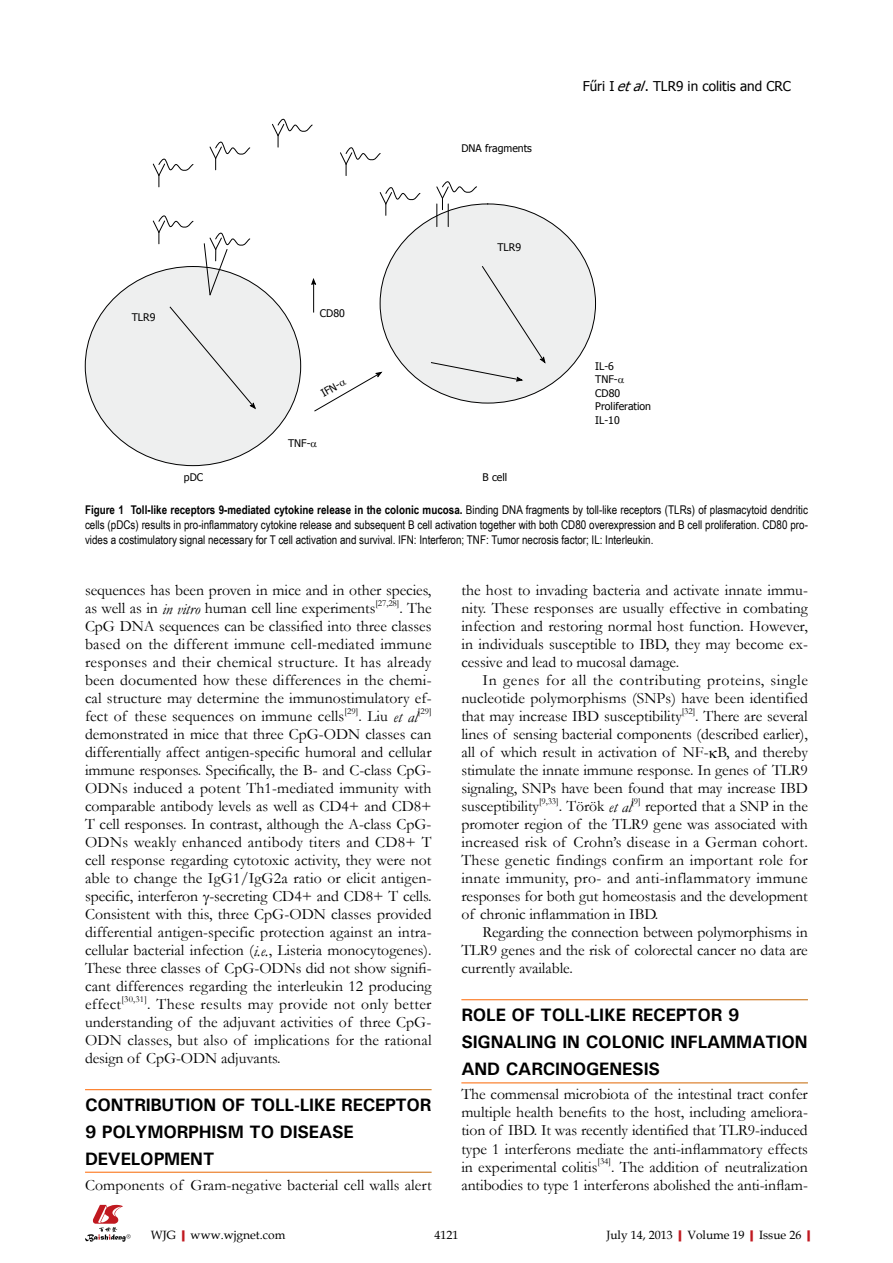
<style>
.page{position:relative;width:893px;height:1263px;background:#fff}
.page>*{position:absolute;margin:0;border:0;box-sizing:border-box;transform-origin:0 0}
.t1{font:700 18px/27px "Univers";letter-spacing:-.01em;color:#000}
.t2{font:15.75px/18px "Garamond";letter-spacing:-.005em;color:#000;text-align:justify}
.t3{font:13.5px "Tahoma";color:#000}
.t4{font:12px/15px "Arial Narrow";color:#000;text-align:justify}
.t5{font:12px "Book Antiqua";color:#000}
.t6{font:10.5px/13.5px "Tahoma";color:#000}
.t7{font:9.15px "Garamond";color:#000}
.s1{font-style:italic}
.s2{font-weight:700}
.s3{font-weight:700;color:#c01920}
</style>
<div class="page">
<svg style="left:85px;top:1205px;width:46px;height:37px"></svg>
<div style="left:85px;top:266px;width:216px;height:200px;background:#eeefef;border-radius:50%"></div>
<div style="left:380px;top:204px;width:215px;height:199px;background:#eeefef;border-radius:50%"></div>
<svg style="left:153px;top:158px;width:40px;height:29px"></svg>
<svg style="left:209px;top:141px;width:41px;height:29px"></svg>
<svg style="left:153px;top:215px;width:40px;height:29px"></svg>
<svg style="left:204px;top:232px;width:46px;height:63px"></svg>
<svg style="left:436px;top:181px;width:41px;height:46px"></svg>
<svg style="left:380px;top:187px;width:40px;height:28px"></svg>
<svg style="left:340px;top:147px;width:41px;height:29px"></svg>
<svg style="left:272px;top:119px;width:41px;height:28px"></svg>
<svg style="left:311px;top:279px;width:5px;height:6px"></svg>
<hr style="left:313px;top:283px;width:1px;height:30px;background:#000">
<svg style="left:169px;top:306px;width:87px;height:103px"></svg>
<svg style="left:431px;top:266px;width:114px;height:116px"></svg>
<svg style="left:314px;top:372px;width:68px;height:40px"></svg>
<p class="t6" style="left:132px;top:310px;width:25px">TLR9</p>
<p class="t6" style="left:320px;top:306px;width:26px">CD80</p>
<p class="t6" style="left:184px;top:470px;width:21px">pDC</p>
<p class="t6" style="left:318px;top:388px;width:22px;rotate:-30deg">IFN-</p>
<p class="t6" style="left:288px;top:436px;width:24px">TNF-</p>
<p class="t6" style="left:461px;top:140px;width:72px">DNA fragments</p>
<p class="t6" style="left:497px;top:240px;width:25px">TLR9</p>
<p class="t6" style="left:483px;top:470px;width:26px">B cell</p>
<p class="t3" style="left:583px;top:77px;width:210px">Fűri I <span class="s1">etal</span>. TLR9 in colitis and CRC</p>
<p class="t6" style="left:595px;top:359px;width:57px">IL-6<br>TNF-<br>CD80<br>Proliferation<br>IL-10</p>
<p class="t4" style="left:85px;top:502px;width:724px"><span class="s2">Figure 1 Toll-like receptors 9-mediated cytokine release in the colonic mucosa.</span> Binding DNA fragments by toll-like receptors (TLRs) of plasmacytoid dendritic cells (pDCs) results in pro-inflammatory cytokine release and subsequent B cell activation together with both CD80 overexpression and B cell proliferation. CD80 pro&shy;vides a costimulatory signal necessary for T cell activation and survival. IFN: Interferon; TNF: Tumor necrosis factor; IL: Interleukin.</p>
<p class="t2" style="left:85px;top:581px;width:348px">sequences has been proven in mice and in other species, as well as in <span class="s1">in vitro</span> human cell line experiments</p>
<p class="t7" style="left:375px;top:597px;width:25px">[27,28]</p>
<p class="t2" style="left:85px;top:599px;width:348px;text-indent:314px">. The CpG DNA sequences can be classified into three classes based on the different immune cell-mediated immune responses and their chemical structure. It has already been documented how these differences in the chemi&shy;cal structure may determine the immunostimulatory ef&shy;fect of these sequences on immune cells</p>
<p class="t7" style="left:345px;top:705px;width:15px">[29]</p>
<p class="t2" style="left:358px;top:707px;width:61px">. Liu <span class="s1">et al</span></p>
<p class="t7" style="left:418px;top:705px;width:15px">[29]</p>
<p class="t2" style="left:85px;top:725px;width:348px">demonstrated in mice that three CpG-ODN classes can differentially affect antigen-specific humoral and cellular immune responses. Specifically, the B- and C-class CpG-ODNs induced a potent Th1-mediated immunity with comparable antibody levels as well as CD4+ and CD8+ T cell responses. In contrast, although the A-class CpG-ODNs weakly enhanced antibody titers and CD8+ T cell response regarding cytotoxic activity, they were not able to change the IgG1/IgG2a ratio or elicit antigen&shy;specific, interferon -secreting CD4+ and CD8+ T cells.<br>Consistent with this, three CpG-ODN classes provided differential antigen-specific protection against an intra&shy;cellular bacterial infection (<span class="s1">i.e.</span>, Listeria monocytogenes).<br>These three classes of CpG-ODNs did not show signifi&shy;cant differences regarding the interleukin 12 producing effect</p>
<p class="t7" style="left:122px;top:993px;width:27px">[30,31]</p>
<p class="t2" style="left:85px;top:995px;width:348px;text-indent:62px">. These results may provide not only better understanding of the adjuvant activities of three CpG-ODN classes, but also of implications for the rational design of CpG-ODN adjuvants.</p>
<p class="t1" style="left:85px;top:1091px;width:348px">CONTRIBUTION OF TOLL-LIKE RECEPTOR<br>9 POLYMORPHISM TO DISEASE<br>DEVELOPMENT</p>
<p class="t2" style="left:85px;top:1175px;width:348px">Components of Gram-negative bacterial cell walls alert</p>
<p class="t2" style="left:461px;top:581px;width:348px">the host to invading bacteria and activate innate immu&shy;nity. These responses are usually effective in combating infection and restoring normal host function. However, in individuals susceptible to IBD, they may become ex&shy;cessive and lead to mucosal damage.</p>
<p class="t2" style="left:461px;top:671px;width:348px;text-indent:21px">In genes for all the contributing proteins, single nucleotide polymorphisms (SNPs) have been identified that may increase IBD susceptibility</p>
<p class="t7" style="left:682px;top:705px;width:15px">[32]</p>
<p class="t2" style="left:461px;top:707px;width:348px;text-indent:234px">. There are several lines of sensing bacterial components (described earlier), all of which result in activation of NF- B, and thereby stimulate the innate immune response. In genes of TLR9 signaling, SNPs have been found that may increase IBD susceptibility</p>
<p class="t7" style="left:539px;top:795px;width:21px">[9,33]</p>
<p class="t2" style="left:559px;top:797px;width:74px">. Török <span class="s1">et al</span></p>
<p class="t7" style="left:631px;top:795px;width:11px">[9]</p>
<p class="t2" style="left:461px;top:797px;width:348px;text-indent:184px">reported that a SNP in the promoter region of the TLR9 gene was associated with increased risk of Crohn’s disease in a German cohort.<br>These genetic findings confirm an important role for innate immunity, pro- and anti-inflammatory immune responses for both gut homeostasis and the development of chronic inflammation in IBD.</p>
<p class="t2" style="left:461px;top:923px;width:348px;text-indent:21px">Regarding the connection between polymorphisms in TLR9 genes and the risk of colorectal cancer no data are currently available.</p>
<p class="t1" style="left:461px;top:1001px;width:348px">ROLE OF TOLL-LIKE RECEPTOR 9<br>SIGNALING IN COLONIC INFLAMMATION<br>AND CARCINOGENESIS</p>
<p class="t2" style="left:461px;top:1085px;width:348px">The commensal microbiota of the intestinal tract confer multiple health benefits to the host, including ameliora&shy;tion of IBD. It was recently identified that TLR9-induced type 1 interferons mediate the anti-inflammatory effects in experimental colitis</p>
<p class="t7" style="left:597px;top:1155px;width:15px">[34]</p>
<p class="t2" style="left:461px;top:1157px;width:348px;text-align:right">. The addition of neutralization<br>antibodies to type 1 interferons abolished the anti-inflam-</p>
<p class="t5" style="left:151px;top:1226px;width:136px">WJG<span class="s3">|</span>www.wjgnet.com</p>
<p class="t5" style="left:434px;top:1226px;width:25px">4121</p>
<p class="t5" style="left:606px;top:1226px;width:211px">July 14, 2013<span class="s3">|</span>Volume 19<span class="s3">|</span>Issue 26<span class="s3">|</span></p>
</div>
